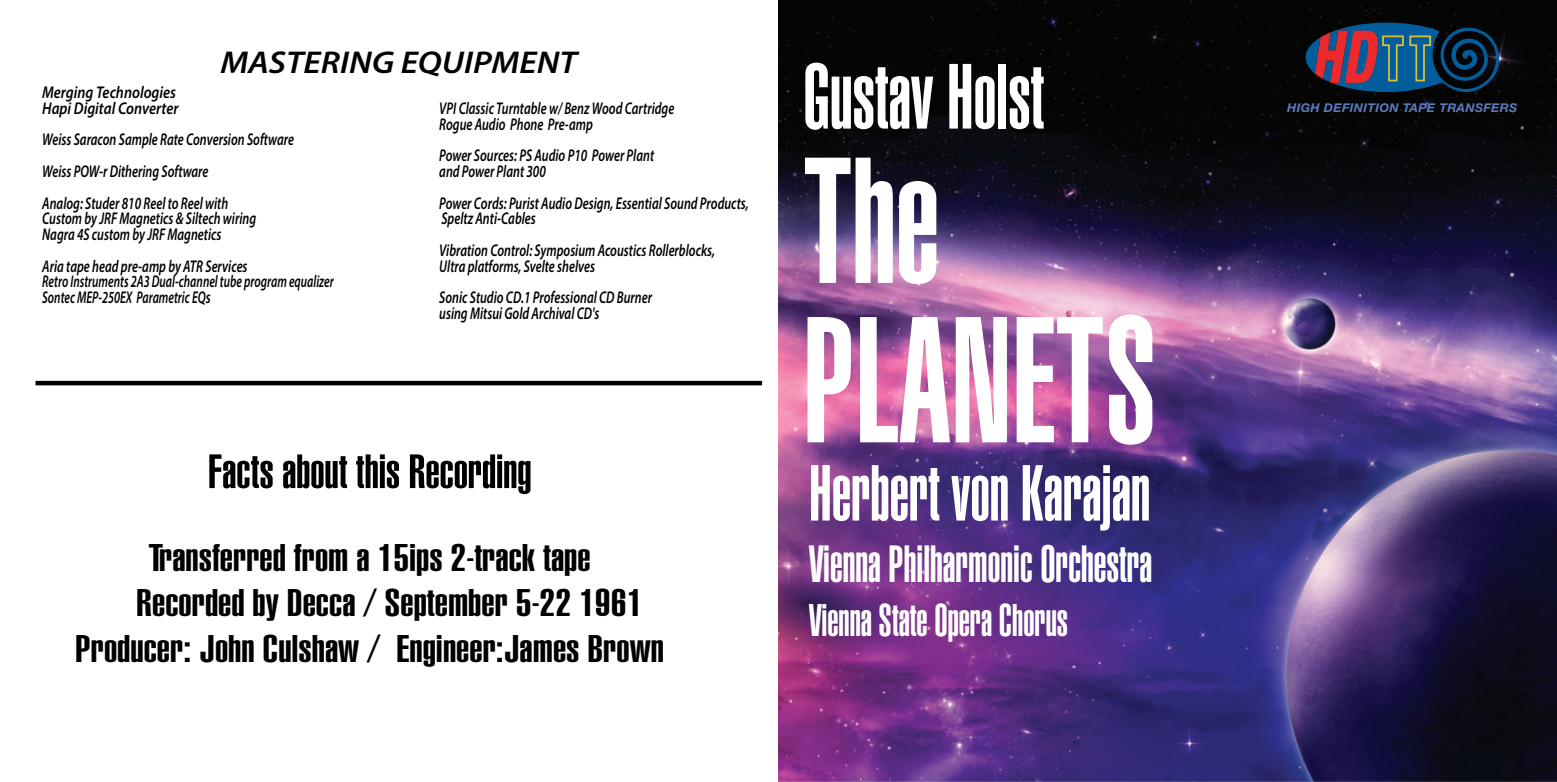
<style>
.page{position:relative;width:1557px;height:782px;background:#fff}
.page>*{position:absolute;margin:0;border:0;box-sizing:border-box;transform-origin:0 0}
.t1{font:900 extra-condensed 175.72px/159.3px "Helvetica";color:#fff;scale:.89 1}
.t2{font:900 extra-condensed 90.67px "Helvetica";color:#fff;scale:.89 1}
.t3{font:900 extra-condensed 77.85px "Helvetica";color:#fff;scale:.89 1}
.t4{font:900 extra-condensed 51.3px "Helvetica";color:#fff;scale:.89 1}
.t5{font:900 extra-condensed 47.25px "Helvetica";color:#000;scale:1.08 1}
.t6{font:900 extra-condensed 45px "Helvetica";color:#fff;scale:.89 1}
.t7{font:900 extra-condensed 37.8px "Helvetica";color:#000;scale:1.26 1}
.t8{font:italic 600 31.5px "Myriad Pro";color:#000;scale:1.1 1}
.t9{font:italic 600 17.1px/15.8px "Myriad Pro";color:#000;scale:.73 1}
.t10{font:italic 600 17.1px/15.8px "Myriad Pro";color:#000;scale:.86 1}
.t11{font:italic 700 11.92px "Helvetica Neue";letter-spacing:.025em;color:#5a7cbe;scale:1.04 1}
</style>
<div class="page">
<img style="left:35px;top:0;width:1521px;height:781px">
<h3 class="t8" style="left:220px;top:42px;width:325px">MASTERING EQUIPMENT</h3>
<p class="t10" style="left:42px;top:84px;width:160px">Merging Technologies<br>Hapi Digital Converter</p>
<p class="t9" style="left:42px;top:123px;width:346px;line-height:31.5px">Weiss Saracon Sample Rate Conversion Software<br>Weiss POW-r Dithering Software<br>Analog: Studer 810 Reel to Reel with</p>
<p class="t9" style="left:42px;top:210px;width:294px">Custom by JRF Magnetics &amp; Siltech wiring<br>Nagra 4S custom by JRF Magnetics</p>
<p class="t9" style="left:42px;top:257px;width:401px">Aria tape head pre-amp by ATR Services<br>Retro Instruments 2A3 Dual-channel tube program equalizer<br>Sontec MEP-250EX Parametric EQs</p>
<p class="t9" style="left:439px;top:100px;width:323px">VPI Classic Turntable w/ Benz Wood Cartridge<br>Rogue Audio Phone Pre-amp</p>
<p class="t9" style="left:439px;top:147px;width:296px">Power Sources: PS Audio P10 Power Plant and Power Plant 300</p>
<p class="t9" style="left:439px;top:194px;width:425px">Power Cords: Purist Audio Design, Essential Sound Products,<br>Speltz Anti-Cables</p>
<p class="t9" style="left:439px;top:242px;width:379px">Vibration Control: Symposium Acoustics Rollerblocks,<br>Ultra platforms, Svelte shelves</p>
<p class="t9" style="left:439px;top:289px;width:293px">Sonic Studio CD.1 Professional CD Burner using Mitsui Gold Archival CD's</p>
<h3 class="t5" style="left:208px;top:444px;width:301px">Facts about this Recording</h3>
<h3 class="t7" style="left:148px;top:536px;width:352px">Transferred from a 15ips 2-track tape</h3>
<h3 class="t7" style="left:136px;top:581px;width:403px">Recorded by Decca / September 5-22 1961</h3>
<h3 class="t7" style="left:75px;top:626px;width:469px">Producer: John Culshaw / Engineer:James Brown</h3>
<h2 class="t2" style="left:803px;top:45px;width:272px">Gustav Holst</h2>
<h1 class="t1" style="left:803px;top:140px;width:399px">The<br>PLANETS</h1>
<h3 class="t3" style="left:808px;top:448px;width:385px">Herbert von Karajan</h3>
<h3 class="t4" style="left:808px;top:534px;width:387px">Vienna Philharmonic Orchestra</h3>
<h3 class="t6" style="left:808px;top:594px;width:292px">Vienna State Opera Chorus</h3>
<p class="t11" style="left:1287px;top:100px;width:222px">HIGH DEFINITION TAPE TRANSFERS</p>
</div>
